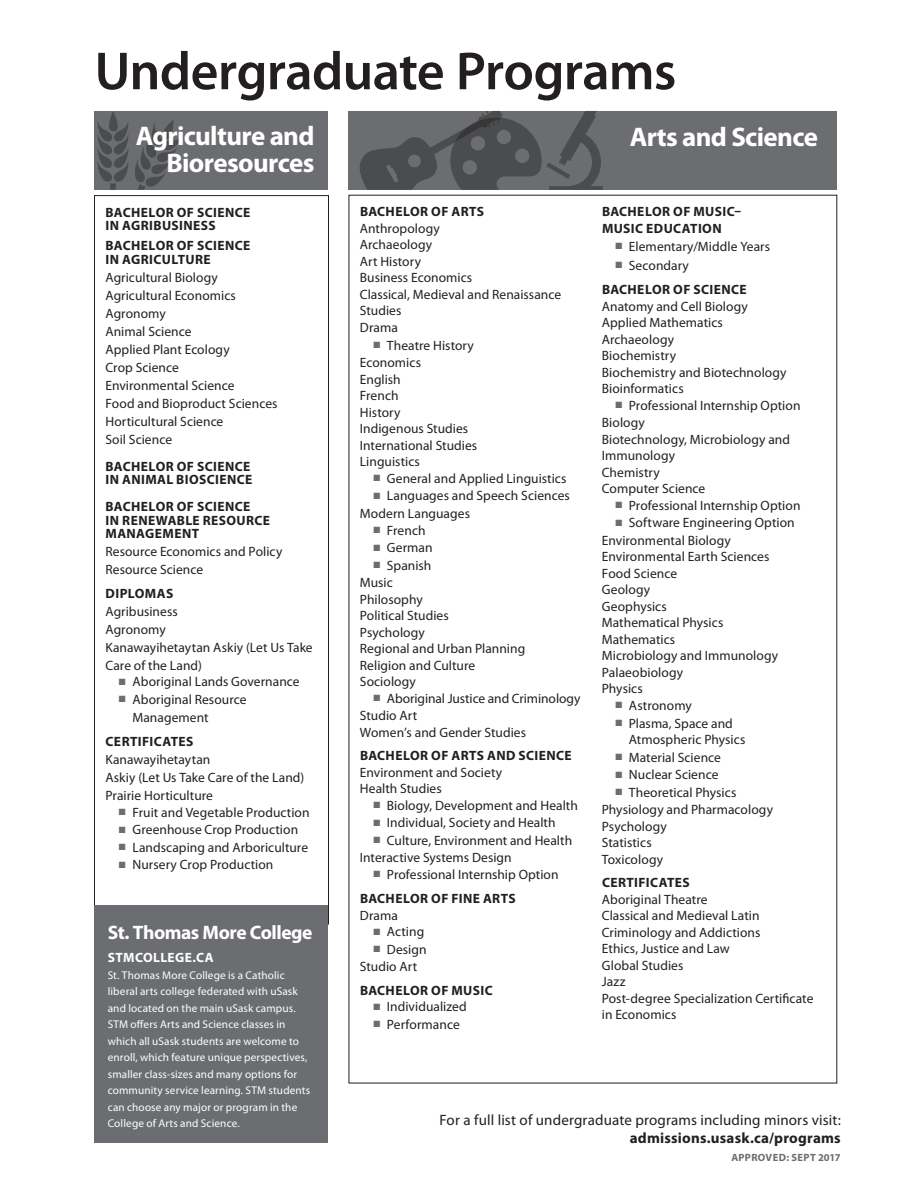
<style>
.page{position:relative;width:918px;height:1188px;background:#fff}
.page>*{position:absolute;margin:0;border:0;box-sizing:border-box;transform-origin:0 0}
.t1{font:600 54px "Myriad Pro";letter-spacing:-.015em;color:#231f20}
.t2{font:700 27px/27px "Myriad Pro";letter-spacing:-.025em;color:#fff;text-align:right}
.t3{font:700 19.5px "Myriad Pro";letter-spacing:-.025em;color:#fff}
.t4{font:15px "Myriad Pro";letter-spacing:.01em;color:#231f20}
.t5{font:700 15px "Myriad Pro";letter-spacing:.015em;color:#231f20}
.t6{font:13.5px/16.6px "Myriad Pro";letter-spacing:.005em;color:#231f20}
.t7{font:700 13.5px/13.5px "Myriad Pro";letter-spacing:.03em;color:#231f20}
.t8{font:700 13.5px "Myriad Pro";letter-spacing:.025em;color:#fff}
.t9{font:11.25px/16.5px "Myriad Pro";letter-spacing:.01em;color:#fff}
.t10{font:700 10.5px "Myriad Pro";letter-spacing:.03em;color:#6c6d70}
.s1{color:#6c6d70}
.s2{font-weight:700}
.s3{font-weight:400}
</style>
<div class="page">
<div style="left:94px;top:111px;width:234px;height:79px;background:#6c6d70"></div>
<svg style="left:97px;top:111px;width:86px;height:79px"></svg>
<div style="left:349px;top:111px;width:488px;height:79px;background:#6c6d70"></div>
<svg style="left:359px;top:111px;width:244px;height:79px"></svg>
<div style="left:94px;top:905px;width:234px;height:238px;background:#6c6d70"></div>
<h1 class="t1" style="left:94px;top:37px;width:583px">Undergraduate Programs</h1>
<h2 class="t2" style="left:136px;top:122px;width:180px">Agriculture and<br>Bioresources</h2>
<h2 class="t2" style="left:630px;top:123px;width:190px">Arts and Science</h2>
<p class="t7" style="left:106px;top:205px;width:146px">BACHELOR OF SCIENCE<br>IN AGRIBUSINESS</p>
<p class="t7" style="left:106px;top:239px;width:146px">BACHELOR OF SCIENCE<br>IN AGRICULTURE</p>
<p class="t6" style="left:105px;top:268px;width:174px;line-height:18px">Agricultural Biology<br>Agricultural Economics<br>Agronomy<br>Animal Science<br>Applied Plant Ecology<br>Crop Science<br>Environmental Science<br>Food and Bioproduct Sciences<br>Horticultural Science<br>Soil Science</p>
<p class="t7" style="left:106px;top:459px;width:148px">BACHELOR OF SCIENCE<br>IN ANIMAL BIOSCIENCE</p>
<p class="t7" style="left:106px;top:500px;width:166px">BACHELOR OF SCIENCE<br>IN RENEWABLE RESOURCE<br>MANAGEMENT</p>
<p class="t6" style="left:105px;top:543px;width:178px;line-height:18px">Resource Economics and Policy<br>Resource Science</p>
<p class="t7" style="left:106px;top:586px;width:69px">DIPLOMAS</p>
<p class="t6" style="left:105px;top:602px;width:209px;line-height:18px">Agribusiness<br>Agronomy<br>Kanawayihetaytan Askiy (Let Us Take<br>Care of the Land)</p>
<p class="t6" style="left:119px;top:673px;width:182px"><span class="s1">■</span> Aboriginal Lands Governance</p>
<p class="t6" style="left:132px;top:690px;width:115px;line-height:18px;text-indent:-14px"><span class="s1">■</span> Aboriginal Resource<br>Management</p>
<p class="t7" style="left:106px;top:734px;width:89px">CERTIFICATES</p>
<p class="t6" style="left:105px;top:750px;width:200px;line-height:18px">Kanawayihetaytan<br>Askiy (Let Us Take Care of the Land)<br>Prairie Horticulture</p>
<p class="t6" style="left:119px;top:804px;width:192px"><span class="s1">■</span> Fruit and Vegetable Production</p>
<p class="t6" style="left:119px;top:821px;width:181px"><span class="s1">■</span> Greenhouse Crop Production</p>
<p class="t6" style="left:119px;top:839px;width:191px"><span class="s1">■</span> Landscaping and Arboriculture</p>
<p class="t6" style="left:119px;top:856px;width:156px"><span class="s1">■</span> Nursery Crop Production</p>
<h3 class="t3" style="left:108px;top:920px;width:206px">St. Thomas More College</h3>
<p class="t8" style="left:108px;top:949px;width:107px">STMCOLLEGE.CA</p>
<p class="t9" style="left:108px;top:966px;width:204px">St. Thomas More College is a Catholic liberal arts college federated with uSask and located on the main uSask campus.<br>STM offers Arts and Science classes in which all uSask students are welcome to enroll, which feature unique perspectives, smaller class-sizes and many options for community service learning. STM students can choose any major or program in the College of Arts and Science.</p>
<p class="t7" style="left:360px;top:205px;width:126px">BACHELOR OF ARTS</p>
<p class="t6" style="left:360px;top:220px;width:203px">Anthropology<br>Archaeology<br>Art History<br>Business Economics<br>Classical, Medieval and Renaissance<br>Studies<br>Drama</p>
<p class="t6" style="left:360px;top:337px;width:119px;text-indent:13px"><span class="s1">■</span> Theatre History<br>Economics<br>English<br>French<br>History<br>Indigenous Studies<br>International Studies<br>Linguistics</p>
<p class="t6" style="left:373px;top:470px;width:195px"><span class="s1">■</span> General and Applied Linguistics</p>
<p class="t6" style="left:360px;top:487px;width:211px;line-height:17.5px;text-indent:13px"><span class="s1">■</span> Languages and Speech Sciences<br>Modern Languages</p>
<p class="t6" style="left:373px;top:521px;width:54px"><span class="s1">■</span> French</p>
<p class="t6" style="left:373px;top:539px;width:61px"><span class="s1">■</span> German</p>
<p class="t6" style="left:360px;top:557px;width:167px;text-indent:13px"><span class="s1">■</span> Spanish<br>Music<br>Philosophy<br>Political Studies<br>Psychology<br>Regional and Urban Planning<br>Religion and Culture<br>Sociology</p>
<p class="t6" style="left:360px;top:689px;width:222px;line-height:17.1px;text-indent:13px"><span class="s1">■</span> Aboriginal Justice and Criminology<br>Studio Art<br>Women’s and Gender Studies</p>
<p class="t7" style="left:360px;top:748px;width:213px">BACHELOR OF ARTS AND SCIENCE</p>
<p class="t6" style="left:360px;top:764px;width:144px">Environment and Society<br>Health Studies</p>
<p class="t6" style="left:373px;top:797px;width:206px"><span class="s1">■</span> Biology, Development and Health</p>
<p class="t6" style="left:373px;top:814px;width:184px"><span class="s1">■</span> Individual, Society and Health</p>
<p class="t6" style="left:360px;top:831px;width:214px;line-height:17.5px;text-indent:13px"><span class="s1">■</span> Culture, Environment and Health<br>Interactive Systems Design</p>
<p class="t6" style="left:360px;top:862px;width:200px;line-height:24.3px;text-indent:13px"><span class="s1">■</span> Professional Internship Option<br><span class="s2">BACHELOR OF FINE ARTS</span></p>
<p class="t6" style="left:360px;top:907px;width:39px">Drama</p>
<p class="t6" style="left:373px;top:923px;width:52px"><span class="s1">■</span> Acting</p>
<p class="t6" style="left:360px;top:940px;width:68px;line-height:17.5px;text-indent:13px"><span class="s1">■</span> Design<br>Studio Art</p>
<p class="t7" style="left:360px;top:983px;width:134px">BACHELOR OF MUSIC</p>
<p class="t6" style="left:373px;top:998px;width:95px"><span class="s1">■</span> Individualized</p>
<p class="t6" style="left:373px;top:1016px;width:88px"><span class="s1">■</span> Performance</p>
<p class="t7" style="left:602px;top:203px;width:141px;line-height:16.5px">BACHELOR OF MUSIC–<br>MUSIC EDUCATION</p>
<p class="t6" style="left:615px;top:238px;width:156px"><span class="s1">■</span> Elementary/Middle Years</p>
<p class="t7" style="left:602px;top:253px;width:146px;line-height:24.3px;text-indent:13px"><span class="s1">■</span> <span class="s3">Secondary<br></span>BACHELOR OF SCIENCE</p>
<p class="t6" style="left:602px;top:298px;width:186px">Anatomy and Cell Biology<br>Applied Mathematics<br>Archaeology<br>Biochemistry<br>Biochemistry and Biotechnology<br>Bioinformatics</p>
<p class="t6" style="left:602px;top:397px;width:200px;text-indent:13px"><span class="s1">■</span> Professional Internship Option<br>Biology<br>Biotechnology, Microbiology and<br>Immunology<br>Chemistry<br>Computer Science</p>
<p class="t6" style="left:615px;top:497px;width:187px"><span class="s1">■</span> Professional Internship Option</p>
<p class="t6" style="left:602px;top:514px;width:194px;text-indent:13px"><span class="s1">■</span> Software Engineering Option<br>Environmental Biology<br>Environmental Earth Sciences<br>Food Science<br>Geology<br>Geophysics<br>Mathematical Physics<br>Mathematics<br>Microbiology and Immunology<br>Palaeobiology<br>Physics</p>
<p class="t6" style="left:615px;top:697px;width:78px"><span class="s1">■</span> Astronomy</p>
<p class="t6" style="left:629px;top:715px;width:118px;text-indent:-14px"><span class="s1">■</span> Plasma, Space and<br>Atmospheric Physics</p>
<p class="t6" style="left:615px;top:749px;width:107px"><span class="s1">■</span> Material Science</p>
<p class="t6" style="left:615px;top:766px;width:105px"><span class="s1">■</span> Nuclear Science</p>
<p class="t6" style="left:602px;top:784px;width:173px;text-indent:13px"><span class="s1">■</span> Theoretical Physics<br>Physiology and Pharmacology<br>Psychology<br>Statistics<br>Toxicology</p>
<p class="t7" style="left:602px;top:875px;width:89px">CERTIFICATES</p>
<p class="t6" style="left:602px;top:891px;width:213px">Aboriginal Theatre<br>Classical and Medieval Latin<br>Criminology and Addictions<br>Ethics, Justice and Law<br>Global Studies<br>Jazz<br>Post-degree Specialization Certificate in Economics</p>
<p class="t4" style="left:439px;top:1110px;width:403px">For a full list of undergraduate programs including minors visit:</p>
<p class="t5" style="left:630px;top:1128px;width:213px">admissions.usask.ca/programs</p>
<p class="t10" style="left:731px;top:1151px;width:111px">APPROVED: SEPT 2017</p>
</div>
